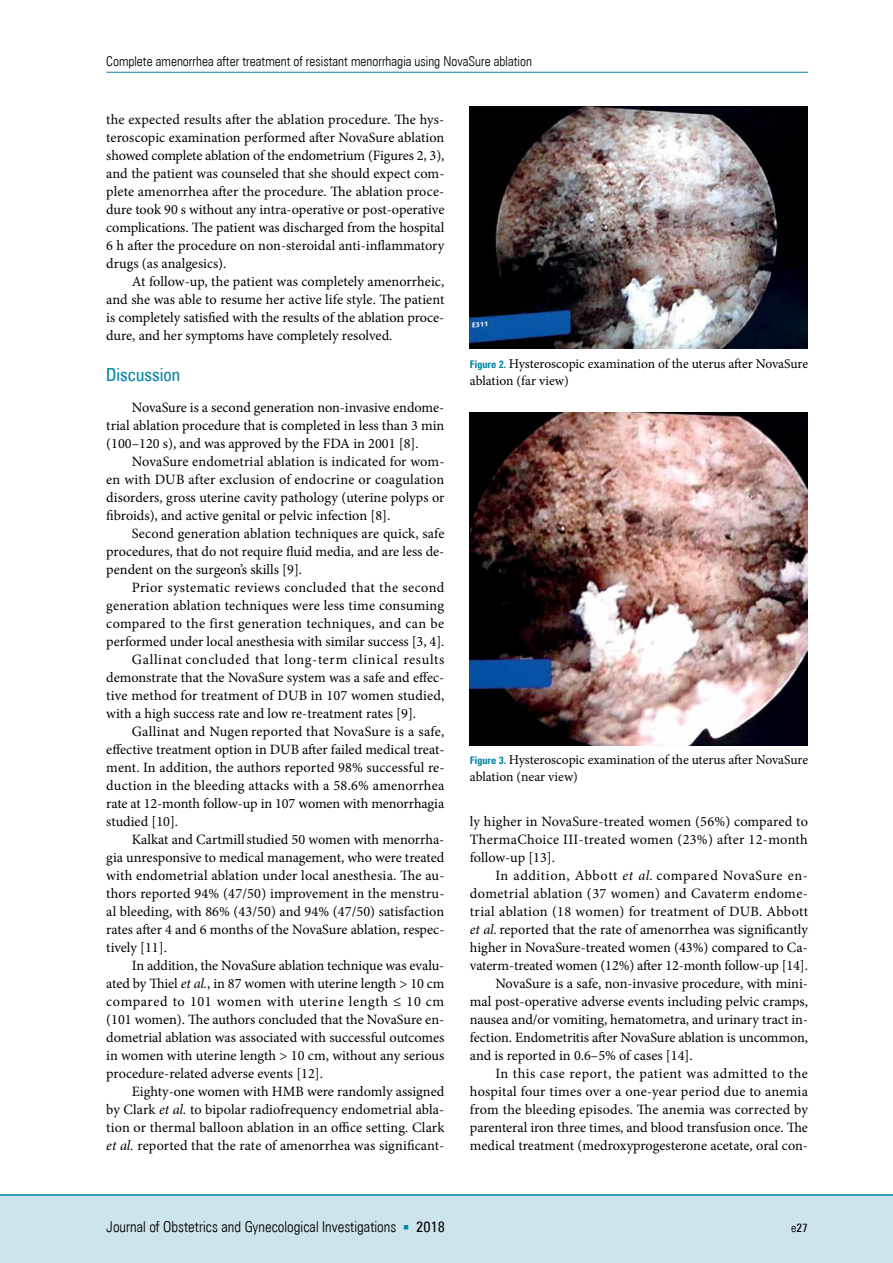
<style>
.page{position:relative;width:893px;height:1263px;background:#fff}
.page>*{position:absolute;margin:0;border:0;box-sizing:border-box;transform-origin:0 0}
.t1{font:18px "Zurich Cn EU";color:#0085a3}
.t2{font:15px "Zurich Lt Cn EU";color:#000}
.t3{font:14.25px/18px "Minion Pro";color:#000;text-align:justify}
.t4{font:14.25px "Minion Pro";letter-spacing:.025em;color:#000}
.t5{font:14.25px "Minion Pro";letter-spacing:.03em;color:#000}
.t6{font:14.25px "Minion Pro";letter-spacing:.045em;color:#000}
.t7{font:14.25px "Minion Pro";letter-spacing:.02em;color:#000}
.t8{font:14.25px "Minion Pro";letter-spacing:.035em;color:#000}
.t9{font:13.5px/16.5px "Minion Pro";color:#000}
.t10{font:13.5px "Zurich Lt Cn EU";color:#000}
.t11{font:12px "Zurich Cn EU";color:#000}
.s1{font-style:italic}
.s2{font-family:"Zurich Cn EU";font-weight:700;font-size:10.5px;color:#0085a3}
.s3{font-family:"Minion Pro";color:#0085a3}
.s4{font-family:"Zurich Cn EU"}
.s5{font-family:"Zurich Lt Cn EU"}
</style>
<div class="page">
<div style="left:0;top:1195px;width:893px;height:68px;background:#cde4eb"></div>
<hr style="left:0;top:1194px;width:893px;height:2px;background:#0085a3">
<hr style="left:106px;top:72px;width:702px;height:1px;background:#0085a3">
<img style="left:470px;top:106px;width:338px;height:242px">
<img style="left:470px;top:412px;width:338px;height:333px">
<p class="t10" style="left:106px;top:53px;width:427px">Complete amenorrhea after treatment of resistant menorrhagia using NovaSure ablation</p>
<p class="t3" style="left:106px;top:111px;width:340px">the expected results after the ablation procedure. The hys&shy;teroscopic examination performed after NovaSure ablation showed complete ablation of the endometrium (Figures 2, 3), and the patient was counseled that she should expect com&shy;plete amenorrhea after the procedure. The ablation proce&shy;dure took 90 s without any intra-operative or post-operative complications. The patient was discharged from the hospital 6 h after the procedure on non-steroidal anti-inflammatory drugs (as analgesics).</p>
<p class="t3" style="left:106px;top:273px;width:340px;text-indent:26px">At follow-up, the patient was completely amenorrheic, and she was able to resume her active life style. The patient is completely satisfied with the results of the ablation proce&shy;dure, and her symptoms have completely resolved.</p>
<p class="t1" style="left:106px;top:363px;width:75px">Discussion</p>
<p class="t3" style="left:106px;top:399px;width:340px;text-indent:26px">NovaSure is a second generation non-invasive endome&shy;trial ablation procedure that is completed in less than 3 min (100–120 s), and was approved by the FDA in 2001 [8].</p>
<p class="t3" style="left:106px;top:453px;width:340px;text-indent:26px">NovaSure endometrial ablation is indicated for wom&shy;en with DUB after exclusion of endocrine or coagulation disorders, gross uterine cavity pathology (uterine polyps or fibroids), and active genital or pelvic infection [8].</p>
<p class="t3" style="left:106px;top:525px;width:340px;text-indent:26px">Second generation ablation techniques are quick, safe procedures, that do not require fluid media, and are less de&shy;pendent on the surgeon’s skills [9].</p>
<p class="t5" style="left:132px;top:578px;width:314px">Prior systematic reviews concluded that the second</p>
<p class="t3" style="left:106px;top:597px;width:339px">generation ablation techniques were less time consuming</p>
<p class="t4" style="left:106px;top:614px;width:339px">compared to the first generation techniques, and can be</p>
<p class="t3" style="left:106px;top:633px;width:340px">performed under local anesthesia with similar success [3, 4].</p>
<p class="t6" style="left:132px;top:650px;width:314px">Gallinat concluded that long-term clinical results</p>
<p class="t3" style="left:106px;top:669px;width:339px">demonstrate that the NovaSure system was a safe and effec-</p>
<p class="t3" style="left:106px;top:687px;width:339px">tive method for treatment of DUB in 107 women studied,</p>
<p class="t3" style="left:106px;top:705px;width:311px">with a high success rate and low re-treatment rates [9].</p>
<p class="t3" style="left:132px;top:723px;width:314px">Gallinat and Nugen reported that NovaSure is a safe,</p>
<p class="t3" style="left:106px;top:741px;width:340px">effective treatment option in DUB after failed medical treat-</p>
<p class="t3" style="left:106px;top:759px;width:340px">ment. In addition, the authors reported 98% successful re-</p>
<p class="t3" style="left:106px;top:777px;width:340px">duction in the bleeding attacks with a 58.6% amenorrhea</p>
<p class="t3" style="left:106px;top:795px;width:339px">rate at 12-month follow-up in 107 women with menorrhagia</p>
<p class="t3" style="left:106px;top:813px;width:73px">studied [10].</p>
<p class="t3" style="left:132px;top:831px;width:314px">Kalkat and Cartmillstudied 50 women with menorrha-</p>
<p class="t3" style="left:106px;top:849px;width:340px">gia unresponsive to medical management, who were treated</p>
<p class="t3" style="left:106px;top:867px;width:340px">with endometrial ablation under local anesthesia. The au-</p>
<p class="t3" style="left:106px;top:885px;width:340px">thors reported 94% (47/50) improvement in the menstru-</p>
<p class="t3" style="left:106px;top:903px;width:339px">al bleeding, with 86% (43/50) and 94% (47/50) satisfaction</p>
<p class="t3" style="left:106px;top:921px;width:340px">rates after 4 and 6 months of the NovaSure ablation, respec-</p>
<p class="t3" style="left:106px;top:939px;width:62px">tively [11].</p>
<p class="t3" style="left:132px;top:957px;width:314px">In addition, the NovaSure ablation technique was evalu-</p>
<p class="t3" style="left:106px;top:975px;width:340px">ated by Thiel <span class="s1">et al.</span>, in 87 women with uterine length &gt; 10 cm</p>
<p class="t6" style="left:106px;top:992px;width:339px">compared to 101 women with uterine length ≤ 10 cm</p>
<p class="t3" style="left:106px;top:1011px;width:339px">(101 women). The authors concluded that the NovaSure en-</p>
<p class="t3" style="left:106px;top:1029px;width:340px">dometrial ablation was associated with successful outcomes</p>
<p class="t3" style="left:106px;top:1047px;width:339px">in women with uterine length &gt; 10 cm, without any serious</p>
<p class="t3" style="left:106px;top:1065px;width:218px">procedure-related adverse events [12].</p>
<p class="t3" style="left:132px;top:1083px;width:314px">Eighty-one women with HMB were randomly assigned</p>
<p class="t3" style="left:106px;top:1101px;width:340px">by Clark <span class="s1">et al.</span> to bipolar radiofrequency endometrial abla-</p>
<p class="t3" style="left:106px;top:1119px;width:340px">tion or thermal balloon ablation in an office setting. Clark</p>
<p class="t3" style="left:106px;top:1137px;width:340px"><span class="s1">et al.</span> reported that the rate of amenorrhea was significant-</p>
<p class="t9" style="left:470px;top:356px;width:340px"><span class="s2">Figure 2.</span> Hysteroscopic examination of the uterus after NovaSure ablation (far view)</p>
<p class="t9" style="left:470px;top:752px;width:340px"><span class="s2">Figure 3.</span> Hysteroscopic examination of the uterus after NovaSure ablation (near view)</p>
<p class="t3" style="left:470px;top:813px;width:340px">ly higher in NovaSure-treated women (56%) compared to ThermaChoice III-treated women (23%) after 12-month follow-up [13].</p>
<p class="t8" style="left:495px;top:866px;width:314px">In addition, Abbott <span class="s1">et al.</span> compared NovaSure en-</p>
<p class="t4" style="left:470px;top:884px;width:339px">dometrial ablation (37 women) and Cavaterm endome-</p>
<p class="t7" style="left:470px;top:902px;width:340px">trial ablation (18 women) for treatment of DUB. Abbott</p>
<p class="t3" style="left:470px;top:921px;width:340px"><span class="s1">et al.</span>reported that the rate of amenorrhea was significantly</p>
<p class="t3" style="left:470px;top:939px;width:340px">higher in NovaSure-treated women (43%) compared to Ca-</p>
<p class="t3" style="left:470px;top:957px;width:340px">vaterm-treated women (12%) after 12-month follow-up [14].</p>
<p class="t3" style="left:495px;top:975px;width:314px">NovaSure is a safe, non-invasive procedure, with mini-</p>
<p class="t3" style="left:470px;top:993px;width:340px">mal post-operative adverse events including pelvic cramps,</p>
<p class="t3" style="left:470px;top:1011px;width:340px">nausea and/or vomiting, hematometra, and urinary tract in-</p>
<p class="t3" style="left:470px;top:1029px;width:340px">fection. Endometritis after NovaSure ablation is uncommon,</p>
<p class="t3" style="left:470px;top:1047px;width:224px">and is reported in 0.6–5% of cases [14].</p>
<p class="t5" style="left:495px;top:1064px;width:314px">In this case report, the patient was admitted to the</p>
<p class="t3" style="left:470px;top:1083px;width:340px">hospital four times over a one-year period due to anemia</p>
<p class="t3" style="left:470px;top:1101px;width:340px">from the bleeding episodes. The anemia was corrected by</p>
<p class="t3" style="left:470px;top:1119px;width:340px">parenteral iron three times, and blood transfusion once. The</p>
<p class="t3" style="left:470px;top:1137px;width:340px">medical treatment (medroxyprogesterone acetate, oral con-</p>
<p class="t2" style="left:106px;top:1218px;width:340px">Journal of Obstetrics and Gynecological Investigations <span class="s3">■</span> <span class="s4">2018</span></p>
<p class="t11" style="left:791px;top:1221px;width:18px"><span class="s5">e</span>27</p>
</div>
